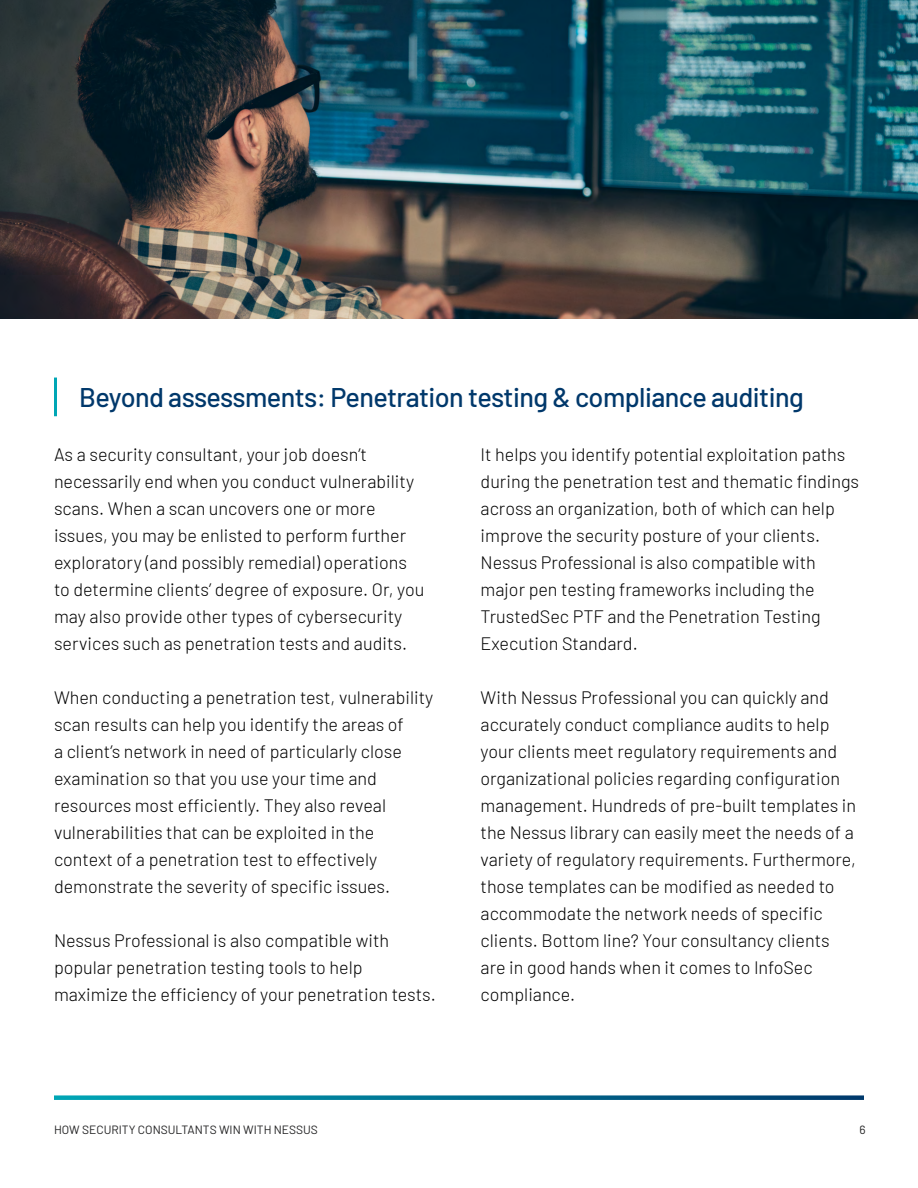
<style>
.page{position:relative;width:918px;height:1188px;background:#fff}
.page>*{position:absolute;margin:0;border:0;box-sizing:border-box;transform-origin:0 0}
.t1{font:500 27px "Barlow";letter-spacing:-.02em;color:#00386b}
.t2{font:300 18px/27px "Barlow";color:#000}
.t3{font:12px "Barlow";color:#222223}
</style>
<div class="page">
<svg style="left:54px;top:1095px;width:810px;height:5px;background:#197d9b"></svg>
<img style="left:0;top:0;width:918px;height:319px">
<hr style="left:54px;top:378px;width:3px;height:38px;background:#00a6b5">
<h1 class="t1" style="left:79px;top:378px;width:726px">Beyond assessments: Penetration testing &amp; compliance auditing</h1>
<p class="t2" style="left:54px;top:439px;width:372px">As a security consultant, your job doesn’t necessarily end when you conduct vulnerability scans. When a scan uncovers one or more issues, you may be enlisted to perform further exploratory (and possibly remedial) operations to determine clients’ degree of exposure. Or, you may also provide other types of cybersecurity services such as penetration tests and audits.</p>
<p class="t2" style="left:54px;top:682px;width:381px">When conducting a penetration test, vulnerability scan results can help you identify the areas of<br>a client’s network in need of particularly close examination so that you use your time and resources most efficiently. They also reveal vulnerabilities that can be exploited in the context of a penetration test to effectively demonstrate the severity of specific issues.</p>
<p class="t2" style="left:54px;top:925px;width:383px">Nessus Professional is also compatible with popular penetration testing tools to help maximize the efficiency of your penetration tests.</p>
<p class="t2" style="left:481px;top:439px;width:380px">It helps you identify potential exploitation paths during the penetration test and thematic findings across an organization, both of which can help improve the security posture of your clients.<br>Nessus Professional is also compatible with major pen testing frameworks including the TrustedSec PTF and the Penetration Testing Execution Standard.</p>
<p class="t2" style="left:481px;top:682px;width:377px">With Nessus Professional you can quickly and accurately conduct compliance audits to help your clients meet regulatory requirements and organizational policies regarding configuration management. Hundreds of pre-built templates in the Nessus library can easily meet the needs of a variety of regulatory requirements. Furthermore, those templates can be modified as needed to accommodate the network needs of specific clients. Bottom line? Your consultancy clients are in good hands when it comes to InfoSec compliance.</p>
<p class="t3" style="left:54px;top:1121px;width:265px">HOW SECURITY CONSULTANTS WIN WITH NESSUS</p>
<p class="t3" style="left:860px;top:1121px;width:8px">6</p>
</div>
